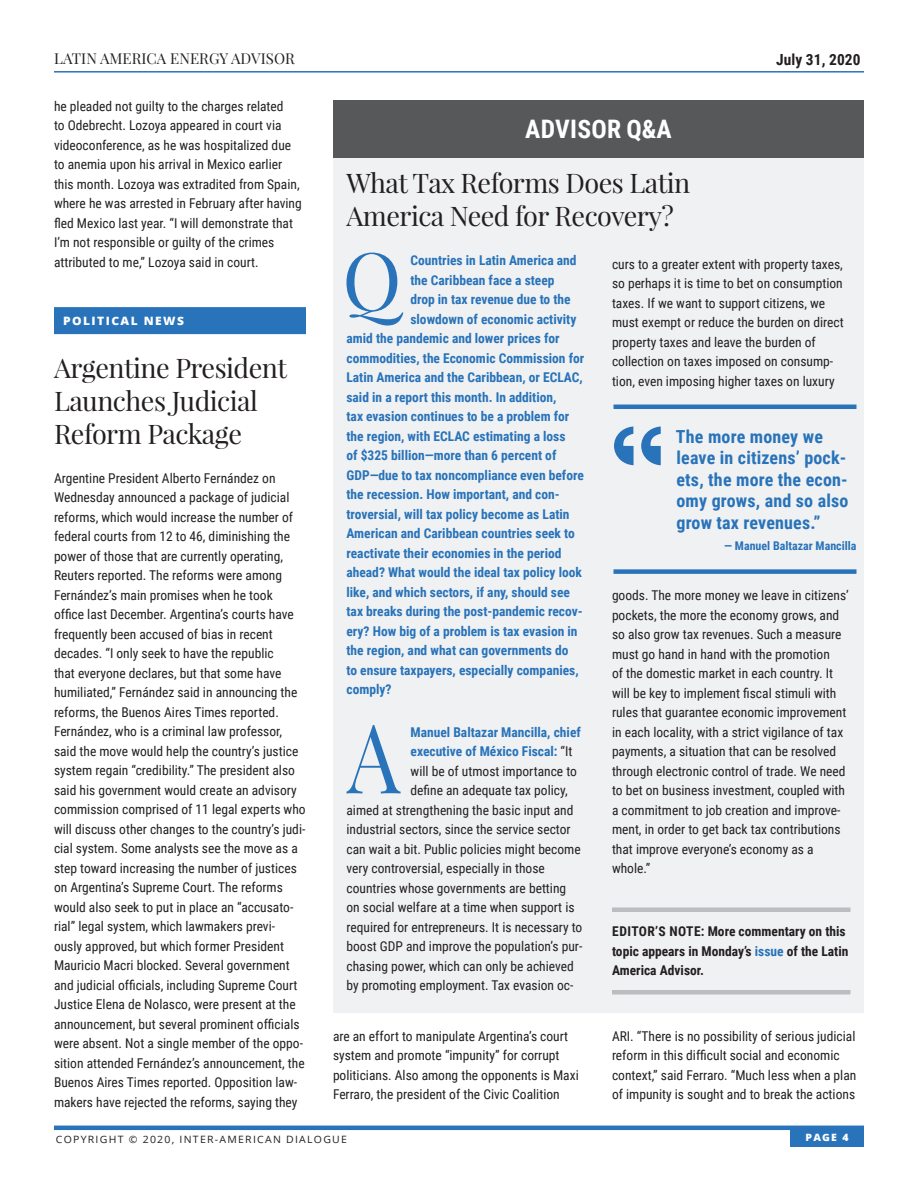
<style>
.page{position:relative;width:918px;height:1188px;background:#fff}
.page>*{position:absolute;margin:0;border:0;box-sizing:border-box;transform-origin:0 0}
.Answer_Text_-_Drop_C{font:96.15px "Playfair Display";color:#2873ba;scale:.88 1}
.Question_Text_-_Drop{font:80.1px "Playfair Display";color:#2873ba}
.Subhead_18pt{font:27px/33px "Playfair Display";letter-spacing:-.02em;color:#231f20}
.White_Section_Titles{font:700 25.5px "Roboto Condensed";letter-spacing:.01em;color:#fff}
.New_-_Block_Quote_Te{font:700 18px/21.6px "Roboto Condensed";letter-spacing:.01em;color:#2873ba}
.t1{font:700 15.3px "Roboto Condensed";letter-spacing:.005em;color:#231f20}
.t2{font:15px "Playfair Display";letter-spacing:.005em;color:#231f20}
.Main_Body_Text{font:13.5px/19.5px "Roboto Condensed";color:#231f20}
.Answer_Text_-_Drop_C-2{font:13.5px/19.5px "Roboto Condensed";color:#231f20}
.Question_Text_-_Drop-2{font:700 13.5px "Roboto Condensed";color:#2873ba}
.Editors_Note{font:700 13.5px/19.5px "Roboto Condensed";color:#231f20}
.Answer_Text_-_Drop_C-3{font:700 13.5px "Roboto Condensed";color:#2873ba}
.Quote_-_Name{font:700 12px "Roboto Condensed";color:#2873ba}
.Sections_-_with_Ener{font:800 11.55px "Open Sans";letter-spacing:.12em;color:#fff;scale:1.04 1}
.t3{font:10.05px "Open Sans";letter-spacing:.12em;color:#231f20;scale:1.04 1}
.t4{font:800 10.05px "Open Sans";color:#fff;scale:1.04 1}
.s1{font-weight:400;color:#231f20}
.s2{color:#2873ba}
</style>
<div class="page">
<hr style="left:54px;top:1126px;width:810px;height:4px;background:#2873ba">
<div style="left:790px;top:1129px;width:74px;height:18px;background:#2873ba"></div>
<hr style="left:54px;top:71px;width:810px;height:2px;background:#2873ba">
<div style="left:54px;top:307px;width:252px;height:27px;background:#2873ba"></div>
<div style="left:333px;top:151px;width:531px;height:861px;background:#f0f1f2"></div>
<hr style="left:612px;top:908px;width:238px;height:4px;background:#bcbdc0">
<hr style="left:612px;top:990px;width:238px;height:4px;background:#bcbdc0">
<div style="left:333px;top:100px;width:531px;height:58px;background:#57585a"></div>
<hr style="left:614px;top:405px;width:242px;height:4px;background:#2873ba">
<div style="left:614px;top:569px;width:242px;height:5px;background:#2873ba"></div>
<svg style="left:614px;top:426px;width:20px;height:39px"></svg>
<svg style="left:641px;top:427px;width:20px;height:38px"></svg>
<p class="t2" style="left:54px;top:49px;width:242px">LATIN AMERICA ENERGY ADVISOR</p>
<p class="t1" style="left:776px;top:49px;width:86px">July 31, 2020</p>
<p class="Main_Body_Text" style="left:54px;top:96px;width:249px">he pleaded not guilty to the charges related<br>to Odebrecht. Lozoya appeared in court via videoconference, as he was hospitalized due to anemia upon his arrival in Mexico earlier this month. Lozoya was extradited from Spain, where he was arrested in February after having fled Mexico last year. “I will demonstrate that I’m not responsible or guilty of the crimes attributed to me,” Lozoya said in court.</p>
<p class="White_Section_Titles" style="left:525px;top:111px;width:148px">ADVISOR Q&amp;A</p>
<p class="Subhead_18pt" style="left:346px;top:167px;width:345px">What Tax Reforms Does Latin<br>America Need for Recovery?</p>
<p class="Question_Text_-_Drop" style="left:342px;top:230px;width:61px">Q</p>
<p class="Question_Text_-_Drop-2" style="left:410px;top:251px;width:168px">Countries in Latin America and</p>
<p class="Answer_Text_-_Drop_C-2" style="left:612px;top:253px;width:233px">curs to a greater extent with property taxes, so perhaps it is time to bet on consumption taxes. If we want to support citizens, we must exempt or reduce the burden on direct property taxes and leave the burden of collection on taxes imposed on consump&shy;tion, even imposing higher taxes on luxury</p>
<p class="Question_Text_-_Drop-2" style="left:410px;top:271px;width:146px">the Caribbean face a steep</p>
<p class="Question_Text_-_Drop-2" style="left:410px;top:290px;width:162px">drop in tax revenue due to the</p>
<p class="Question_Text_-_Drop-2" style="left:410px;top:310px;width:168px">slowdown of economic activity</p>
<p class="Question_Text_-_Drop-2" style="left:346px;top:329px;width:215px">amid the pandemic and lower prices for</p>
<p class="Question_Text_-_Drop-2" style="left:346px;top:349px;width:239px">commodities, the Economic Commission for</p>
<p class="Question_Text_-_Drop-2" style="left:346px;top:368px;width:238px">Latin America and the Caribbean, or ECLAC,</p>
<p class="Question_Text_-_Drop-2" style="left:346px;top:388px;width:211px">said in a report this month. In addition,</p>
<p class="Question_Text_-_Drop-2" style="left:346px;top:407px;width:224px">tax evasion continues to be a problem for</p>
<p class="Question_Text_-_Drop-2" style="left:346px;top:427px;width:221px">the region, with ECLAC estimating a loss</p>
<p class="Question_Text_-_Drop-2" style="left:346px;top:446px;width:211px">of $325 billion—more than 6 percent of</p>
<p class="Question_Text_-_Drop-2" style="left:346px;top:466px;width:239px">GDP—due to tax noncompliance even before</p>
<p class="Question_Text_-_Drop-2" style="left:346px;top:485px;width:215px">the recession. How important, and con-</p>
<p class="Question_Text_-_Drop-2" style="left:346px;top:505px;width:225px">troversial, will tax policy become as Latin</p>
<p class="Question_Text_-_Drop-2" style="left:346px;top:524px;width:230px">American and Caribbean countries seek to</p>
<p class="Question_Text_-_Drop-2" style="left:346px;top:544px;width:217px">reactivate their economies in the period</p>
<p class="Question_Text_-_Drop-2" style="left:346px;top:563px;width:237px">ahead? What would the ideal tax policy look</p>
<p class="Question_Text_-_Drop-2" style="left:346px;top:583px;width:225px">like, and which sectors, if any, should see</p>
<p class="Question_Text_-_Drop-2" style="left:346px;top:602px;width:238px">tax breaks during the post-pandemic recov-</p>
<p class="Question_Text_-_Drop-2" style="left:346px;top:622px;width:233px">ery? How big of a problem is tax evasion in</p>
<p class="Question_Text_-_Drop-2" style="left:346px;top:641px;width:223px">the region, and what can governments do</p>
<p class="Question_Text_-_Drop-2" style="left:346px;top:661px;width:234px">to ensure taxpayers, especially companies,</p>
<p class="Question_Text_-_Drop-2" style="left:346px;top:680px;width:47px">comply?</p>
<p class="Answer_Text_-_Drop_C" style="left:347px;top:697px;width:62px">A</p>
<p class="Answer_Text_-_Drop_C-3" style="left:411px;top:722px;width:172px">Manuel Baltazar Mancilla, chief</p>
<p class="Sections_-_with_Ener" style="left:63px;top:312px;width:118px">POLITICAL NEWS</p>
<p class="Subhead_18pt" style="left:54px;top:351px;width:234px">Argentine President<br>Launches Judicial<br>Reform Package</p>
<p class="Main_Body_Text" style="left:54px;top:468px;width:253px">Argentine President Alberto Fernández on Wednesday announced a package of judicial reforms, which would increase the number of federal courts from 12 to 46, diminishing the power of those that are currently operating, Reuters reported. The reforms were among Fernández’s main promises when he took office last December. Argentina’s courts have frequently been accused of bias in recent decades. “I only seek to have the republic<br>that everyone declares, but that some have humiliated,” Fernández said in announcing the reforms, the Buenos Aires Times reported.<br>Fernández, who is a criminal law professor, said the move would help the country’s justice system regain “credibility.” The president also said his government would create an advisory commission comprised of 11 legal experts who will discuss other changes to the country’s judi&shy;cial system. Some analysts see the move as a step toward increasing the number of justices on Argentina’s Supreme Court. The reforms would also seek to put in place an “accusato&shy;rial” legal system, which lawmakers previ&shy;ously approved, but which former President Mauricio Macri blocked. Several government and judicial officials, including Supreme Court Justice Elena de Nolasco, were present at the announcement, but several prominent officials were absent. Not a single member of the oppo&shy;sition attended Fernández’s announcement, the Buenos Aires Times reported. Opposition law&shy;makers have rejected the reforms, saying they</p>
<p class="New_-_Block_Quote_Te" style="left:676px;top:425px;width:174px">The more money we leave in citizens’ pock&shy;ets, the more the econ&shy;omy grows, and so also grow tax revenues.”</p>
<p class="Quote_-_Name" style="left:724px;top:537px;width:134px">— Manuel Baltazar Mancilla</p>
<p class="Answer_Text_-_Drop_C-2" style="left:612px;top:585px;width:238px">goods. The more money we leave in citizens’ pockets, the more the economy grows, and so also grow tax revenues. Such a measure must go hand in hand with the promotion<br>of the domestic market in each country. It will be key to implement fiscal stimuli with rules that guarantee economic improvement in each locality, with a strict vigilance of tax payments, a situation that can be resolved through electronic control of trade. We need to bet on business investment, coupled with a commitment to job creation and improve&shy;ment, in order to get back tax contributions that improve everyone’s economy as a whole.”</p>
<p class="Answer_Text_-_Drop_C-3" style="left:411px;top:742px;width:163px">executive of México Fiscal: <span class="s1">“It</span></p>
<p class="Answer_Text_-_Drop_C-2" style="left:411px;top:760px;width:168px">will be of utmost importance to</p>
<p class="Answer_Text_-_Drop_C-2" style="left:411px;top:780px;width:159px">define an adequate tax policy,</p>
<p class="Answer_Text_-_Drop_C-2" style="left:346px;top:799px;width:228px">aimed at strengthening the basic input and</p>
<p class="Answer_Text_-_Drop_C-2" style="left:346px;top:819px;width:226px">industrial sectors, since the service sector</p>
<p class="Answer_Text_-_Drop_C-2" style="left:346px;top:838px;width:236px">can wait a bit. Public policies might become</p>
<p class="Answer_Text_-_Drop_C-2" style="left:346px;top:858px;width:200px">very controversial, especially in those</p>
<p class="Answer_Text_-_Drop_C-2" style="left:346px;top:877px;width:221px">countries whose governments are betting</p>
<p class="Answer_Text_-_Drop_C-2" style="left:346px;top:897px;width:230px">on social welfare at a time when support is</p>
<p class="Answer_Text_-_Drop_C-2" style="left:346px;top:916px;width:237px">required for entrepreneurs. It is necessary to</p>
<p class="Answer_Text_-_Drop_C-2" style="left:346px;top:936px;width:237px">boost GDP and improve the population’s pur-</p>
<p class="Answer_Text_-_Drop_C-2" style="left:346px;top:955px;width:229px">chasing power, which can only be achieved</p>
<p class="Answer_Text_-_Drop_C-2" style="left:346px;top:975px;width:229px">by promoting employment. Tax evasion oc-</p>
<p class="Editors_Note" style="left:612px;top:921px;width:238px">EDITOR’S NOTE: More commentary on this topic appears in Monday’s <span class="s2">issue</span> of the Latin<br>America Advisor.</p>
<p class="Main_Body_Text" style="left:333px;top:1026px;width:247px">are an effort to manipulate Argentina’s court system and promote “impunity” for corrupt politicians. Also among the opponents is Maxi Ferraro, the president of the Civic Coalition</p>
<p class="Main_Body_Text" style="left:612px;top:1026px;width:246px">ARI. “There is no possibility of serious judicial reform in this difficult social and economic context,” said Ferraro. “Much less when a plan of impunity is sought and to break the actions</p>
<p class="t3" style="left:56px;top:1132px;width:281px">COPYRIGHT © 2020, INTER-AMERICAN DIALOGUE</p>
<p class="t4" style="left:806px;top:1129px;width:43px">PAGE 4</p>
</div>
